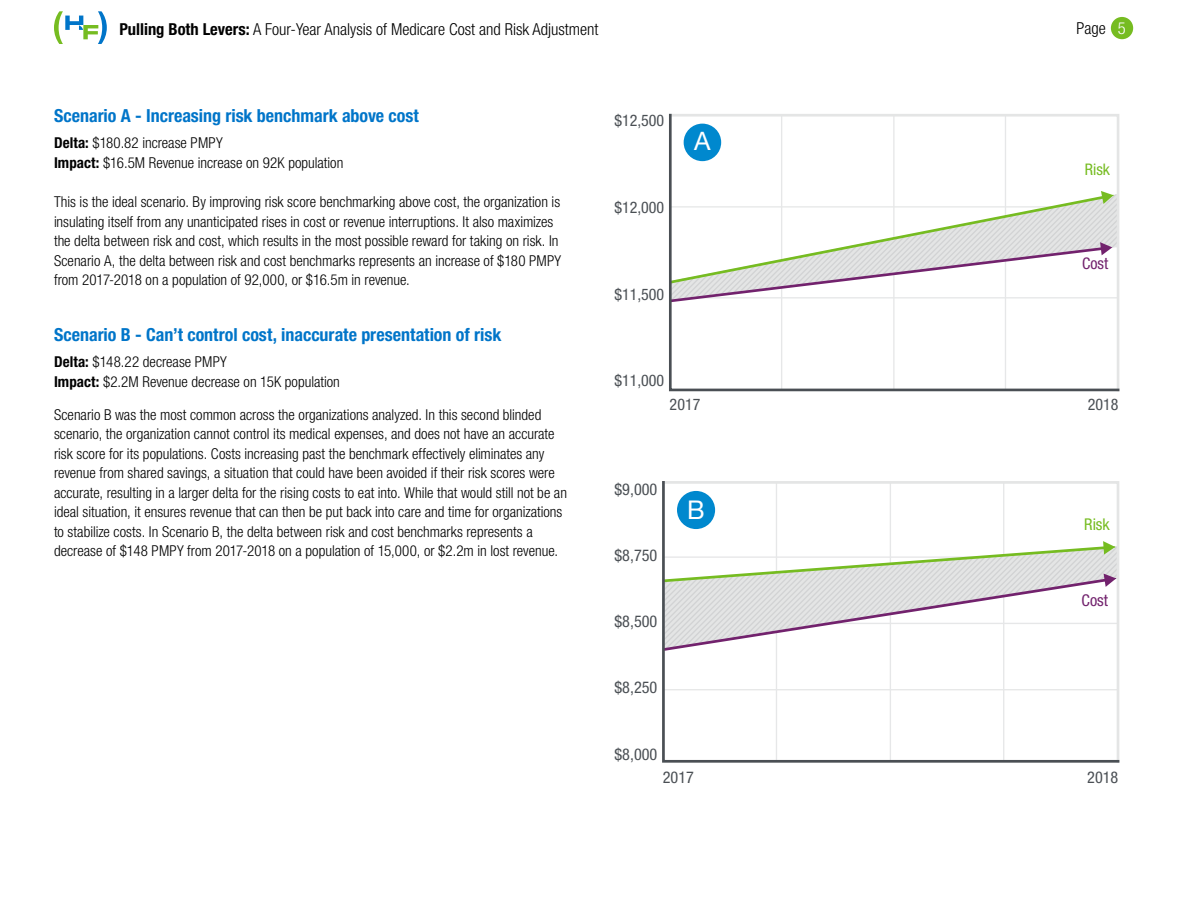
<style>
.page{position:relative;width:1188px;height:918px;background:#fff}
.page>*{position:absolute;margin:0;border:0;box-sizing:border-box;transform-origin:0 0}
.t1{font:25.65px "Helvetica Neue";color:#fff}
.t2{font:25.35px "Helvetica Neue";color:#fff}
.t3{font:700 condensed 18px "Helvetica Neue";color:#0075c9}
.t4{font:300 condensed 16.5px "Helvetica Neue";color:#000}
.t5{font:condensed 16.2px "Helvetica Neue";color:#4a4f54}
.t6{font:condensed 16.2px "Helvetica Neue";color:#72226d}
.t7{font:condensed 16.2px "Helvetica Neue";color:#76bc21}
.t8{font:condensed 16.05px "Helvetica Neue";color:#4a4f54}
.t9{font:condensed 16.05px "Helvetica Neue";color:#76bc21}
.t10{font:condensed 16.05px "Helvetica Neue";color:#72226d}
.t11{font:300 condensed 15px/19.5px "Helvetica Neue";color:#000}
.s1{font-weight:700}
.s2{color:#fff}
</style>
<div class="page">
<div style="left:1111px;top:17px;width:22px;height:22px;background:#76bc21;border-radius:50%"></div>
<svg style="left:54px;top:11px;width:53px;height:33px"></svg>
<svg style="left:669px;top:113px;width:451px;height:279px"></svg>
<svg style="left:662px;top:481px;width:458px;height:282px"></svg>
<p class="t4" style="left:119px;top:20px;width:481px"><span class="s1">Pulling Both Levers:</span> A Four-Year Analysis of Medicare Cost and Risk Adjustment</p>
<p class="t4" style="left:1077px;top:18px;width:51px">Page <span class="s2">5</span></p>
<p class="t3" style="left:54px;top:105px;width:366px">Scenario A - Increasing risk benchmark above cost</p>
<p class="t11" style="left:54px;top:133px;width:291px"><span class="s1">Delta:</span> $180.82 increase PMPY<br><span class="s1">Impact:</span> $16.5M Revenue increase on 92K population</p>
<p class="t11" style="left:54px;top:192px;width:509px">This is the ideal scenario. By improving risk score benchmarking above cost, the organization is insulating itself from any unanticipated rises in cost or revenue interruptions. It also maximizes the delta between risk and cost, which results in the most possible reward for taking on risk. In Scenario A, the delta between risk and cost benchmarks represents an increase of $180 PMPY from 2017-2018 on a population of 92,000, or $16.5m in revenue.</p>
<p class="t3" style="left:54px;top:324px;width:449px">Scenario B - Can’t control cost, inaccurate presentation of risk</p>
<p class="t11" style="left:54px;top:352px;width:287px"><span class="s1">Delta:</span> $148.22 decrease PMPY<br><span class="s1">Impact:</span> $2.2M Revenue decrease on 15K population</p>
<p class="t11" style="left:54px;top:404px;width:515px">Scenario B was the most common across the organizations analyzed. In this second blinded scenario, the organization cannot control its medical expenses, and does not have an accurate risk score for its populations. Costs increasing past the benchmark effectively eliminates any revenue from shared savings, a situation that could have been avoided if their risk scores were accurate, resulting in a larger delta for the rising costs to eat into. While that would still not be an ideal situation, it ensures revenue that can then be put back into care and time for organizations to stabilize costs. In Scenario B, the delta between risk and cost benchmarks represents a decrease of $148 PMPY from 2017-2018 on a population of 15,000, or $2.2m in lost revenue.</p>
<p class="t8" style="left:614px;top:111px;width:51px">$12,500</p>
<p class="t8" style="left:614px;top:198px;width:51px">$12,000</p>
<p class="t8" style="left:614px;top:285px;width:51px">$11,500</p>
<p class="t8" style="left:614px;top:371px;width:51px">$11,000</p>
<h2 class="t2" style="left:694px;top:123px;width:18px">A</h2>
<p class="t9" style="left:1085px;top:160px;width:27px">Risk</p>
<p class="t10" style="left:1082px;top:254px;width:28px">Cost</p>
<p class="t8" style="left:670px;top:395px;width:32px">2017</p>
<p class="t8" style="left:1088px;top:395px;width:32px">2018</p>
<p class="t5" style="left:615px;top:480px;width:44px">$9,000</p>
<p class="t5" style="left:615px;top:546px;width:44px">$8,750</p>
<p class="t5" style="left:615px;top:612px;width:44px">$8,500</p>
<p class="t5" style="left:615px;top:678px;width:44px">$8,250</p>
<p class="t5" style="left:615px;top:745px;width:44px">$8,000</p>
<h1 class="t1" style="left:687px;top:492px;width:19px">B</h1>
<p class="t7" style="left:1084px;top:515px;width:27px">Risk</p>
<p class="t6" style="left:1082px;top:591px;width:28px">Cost</p>
<p class="t5" style="left:663px;top:768px;width:33px">2017</p>
<p class="t5" style="left:1087px;top:768px;width:33px">2018</p>
</div>
